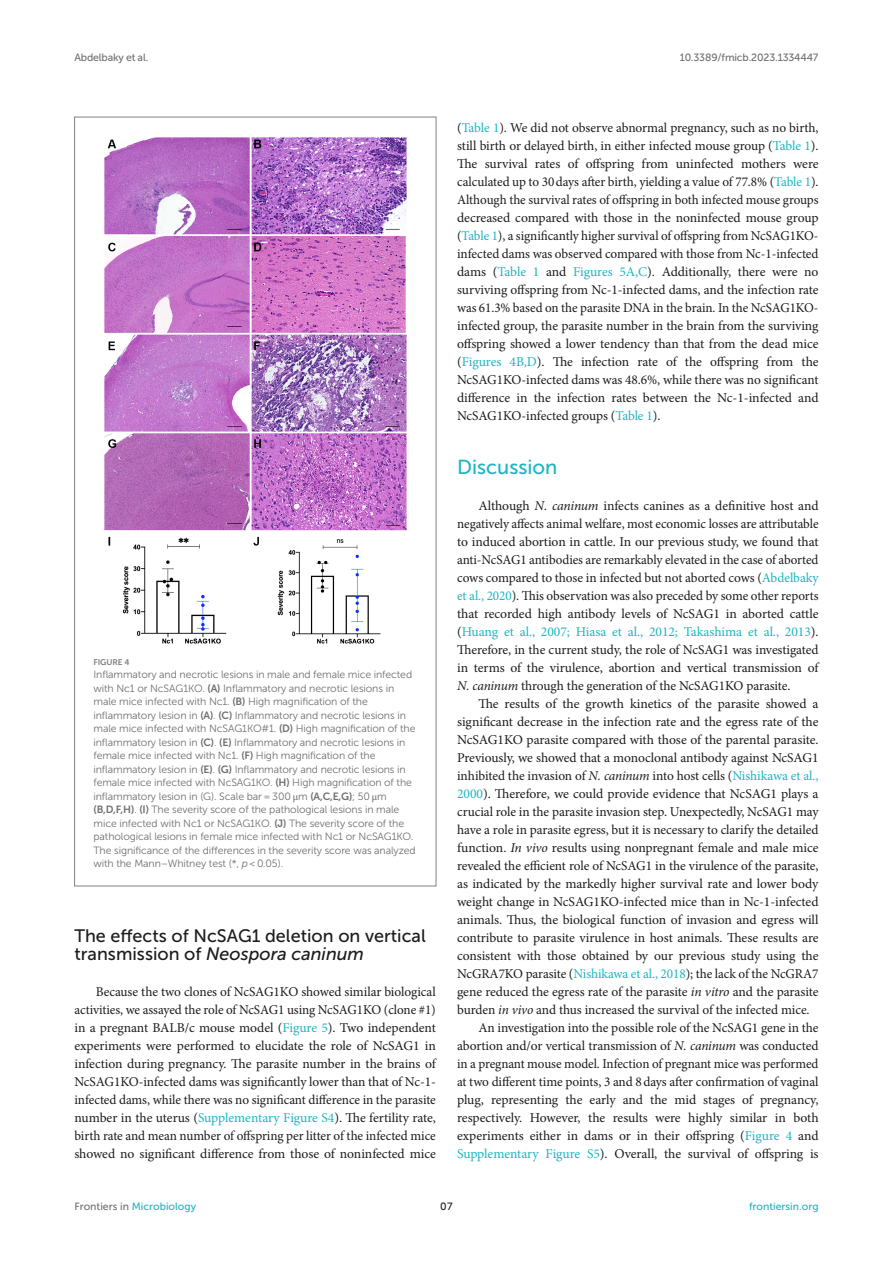
<style>
.page{position:relative;width:893px;height:1263px;background:#fff}
.page>*{position:absolute;margin:0;border:0;box-sizing:border-box;transform-origin:0 0}
.HEAD_1{font:20.25px "Museo Sans 500";color:#1db5c3}
.HEAD_2{font:18px/18px "Museo Sans 500";color:#1b1c1b}
.TEXT_FLUSH{font:13.5px/18px "Minion Pro";letter-spacing:-.005em;color:#1b1c1b;text-align:justify}
.TEXT{font:13.5px/18px "Minion Pro";letter-spacing:-.005em;color:#1b1c1b;text-align:justify}
.FIG_LEG{font:10.5px/13.5px "Museo Sans 300";letter-spacing:-.01em;color:#706f70}
.t1{font:10.5px "Museo Sans 500";letter-spacing:-.015em;color:#706f70}
.t2{font:10.5px "Museo Sans 500";color:#1db5c3}
.t3{font:10.5px "Museo Sans 500";color:#1b1c1b}
.FIG_HD{font:8.25px "Museo Sans 700";letter-spacing:-.01em;color:#7e7f7f}
.s1{font-family:"Museo Sans 700"}
.s2{font-family:"STIX General"}
.s3{font-style:italic}
.s4{color:#1db5c3}
.s5{color:#706f70}
</style>
<div class="page">
<img style="left:104px;top:137px;width:303px;height:507px">
<p class="t1" style="left:74px;top:51px;width:75px">Abdelbaky et al.</p>
<p class="t1" style="left:680px;top:51px;width:140px">10.3389/fmicb.2023.1334447</p>
<p class="FIG_HD" style="left:94px;top:657px;width:37px">FIGURE 4</p>
<p class="FIG_LEG" style="left:94px;top:668px;width:324px">Inflammatory and necrotic lesions in male and female mice infected with Nc1 or NcSAG1KO. <span class="s1">(A)</span> Inflammatory and necrotic lesions in male mice infected with Nc1. <span class="s1">(B)</span> High magnification of the inflammatory lesion in <span class="s1">(A)</span>. <span class="s1">(C)</span> Inflammatory and necrotic lesions in male mice infected with NcSAG1KO#1. <span class="s1">(D)</span> High magnification of the inflammatory lesion in <span class="s1">(C)</span>. <span class="s1">(E)</span> Inflammatory and necrotic lesions in female mice infected with Nc1. <span class="s1">(F)</span> High magnification of the inflammatory lesion in <span class="s1">(E)</span>. <span class="s1">(G)</span> Inflammatory and necrotic lesions in female mice infected with NcSAG1KO. <span class="s1">(H)</span> High magnification of the inflammatory lesion in (G). Scale bar = 300 <span class="s2">μ</span>m <span class="s1">(A,C,E,G)</span>; 50 <span class="s2">μ</span>m <span class="s1">(B,D,F,H)</span>. <span class="s1">(I)</span> The severity score of the pathological lesions in male mice infected with Nc1 or NcSAG1KO. <span class="s1">(J)</span> The severity score of the pathological lesions in female mice infected with Nc1 or NcSAG1KO.<br>The significance of the differences in the severity score was analyzed with the Mann–Whitney test (*, <span class="s3">p</span> &lt; 0.05).</p>
<p class="HEAD_2" style="left:74px;top:927px;width:353px">The effects of NcSAG1 deletion on vertical transmission of <span class="s3">Neospora caninum</span></p>
<p class="TEXT_FLUSH" style="left:74px;top:983px;width:363px;text-indent:21px">Because the two clones of NcSAG1KO showed similar biological activities, we assayed the role of NcSAG1 using NcSAG1KO (clone #1) in a pregnant BALB/c mouse model (<span class="s4">Figure 5</span>). Two independent experiments were performed to elucidate the role of NcSAG1 in infection during pregnancy. The parasite number in the brains of NcSAG1KO-infected dams was significantly lower than that of Nc-1- infected dams, while there was no significant difference in the parasite number in the uterus (<span class="s4">Supplementary Figure S4</span>). The fertility rate, birth rate and mean number of offspring per litter of the infected mice showed no significant difference from those of noninfected mice</p>
<p class="TEXT_FLUSH" style="left:457px;top:119px;width:363px">(<span class="s4">Table 1</span>). We did not observe abnormal pregnancy, such as no birth, still birth or delayed birth, in either infected mouse group (<span class="s4">Table 1</span>).<br>The survival rates of offspring from uninfected mothers were calculated up to 30days after birth, yielding a value of 77.8% (<span class="s4">Table 1</span>).<br>Although the survival rates of offspring in both infected mouse groups decreased compared with those in the noninfected mouse group (<span class="s4">Table 1</span>), a significantly higher survival of offspring from NcSAG1KO&shy;infected dams was observed compared with those from Nc-1-infected dams (<span class="s4">Table 1</span> and <span class="s4">Figures 5A,C</span>). Additionally, there were no surviving offspring from Nc-1-infected dams, and the infection rate was 61.3% based on the parasite DNA in the brain. In the NcSAG1KO&shy;infected group, the parasite number in the brain from the surviving offspring showed a lower tendency than that from the dead mice (<span class="s4">Figures 4B,D</span>). The infection rate of the offspring from the NcSAG1KO-infected dams was 48.6%, while there was no significant difference in the infection rates between the Nc-1-infected and NcSAG1KO-infected groups (<span class="s4">Table 1</span>).</p>
<p class="HEAD_1" style="left:457px;top:456px;width:102px">Discussion</p>
<p class="TEXT_FLUSH" style="left:457px;top:497px;width:363px;text-indent:21px">Although <span class="s3">N. caninum</span> infects canines as a definitive host and negatively affects animal welfare, most economic losses are attributable to induced abortion in cattle. In our previous study, we found that anti-NcSAG1 antibodies are remarkably elevated in the case of aborted cows compared to those in infected but not aborted cows (<span class="s4">Abdelbaky et al., 2020</span>). This observation was also preceded by some other reports that recorded high antibody levels of NcSAG1 in aborted cattle (<span class="s4">Huang et al., 2007; Hiasa et al., 2012; Takashima et al., 2013</span>).<br>Therefore, in the current study, the role of NcSAG1 was investigated in terms of the virulence, abortion and vertical transmission of <span class="s3">N. caninum</span> through the generation of the NcSAG1KO parasite.</p>
<p class="TEXT" style="left:457px;top:695px;width:363px;text-indent:21px">The results of the growth kinetics of the parasite showed a significant decrease in the infection rate and the egress rate of the NcSAG1KO parasite compared with those of the parental parasite.<br>Previously, we showed that a monoclonal antibody against NcSAG1 inhibited the invasion of <span class="s3">N. caninum</span> into host cells (<span class="s4">Nishikawa et al., 2000</span>). Therefore, we could provide evidence that NcSAG1 plays a crucial role in the parasite invasion step. Unexpectedly, NcSAG1 may have a role in parasite egress, but it is necessary to clarify the detailed function. <span class="s3">In vivo</span> results using nonpregnant female and male mice revealed the efficient role of NcSAG1 in the virulence of the parasite, as indicated by the markedly higher survival rate and lower body weight change in NcSAG1KO-infected mice than in Nc-1-infected animals. Thus, the biological function of invasion and egress will contribute to parasite virulence in host animals. These results are consistent with those obtained by our previous study using the NcGRA7KO parasite (<span class="s4">Nishikawa et al., 2018</span>); the lack of the NcGRA7 gene reduced the egress rate of the parasite <span class="s3">in vitro</span> and the parasite burden <span class="s3">in vivo</span> and thus increased the survival of the infected mice.</p>
<p class="TEXT" style="left:457px;top:1019px;width:363px;text-indent:21px">An investigation into the possible role of the NcSAG1 gene in the abortion and/or vertical transmission of <span class="s3">N. caninum</span> was conducted in a pregnant mouse model. Infection of pregnant mice was performed at two different time points, 3 and 8days after confirmation of vaginal plug, representing the early and the mid stages of pregnancy, respectively. However, the results were highly similar in both experiments either in dams or in their offspring (<span class="s4">Figure 4</span> and <span class="s4">Supplementary Figure S5</span>). Overall, the survival of offspring is</p>
<p class="t2" style="left:74px;top:1200px;width:123px"><span class="s5">Frontiers in</span> Microbiology</p>
<p class="t3" style="left:440px;top:1200px;width:14px">07</p>
<p class="t2" style="left:749px;top:1200px;width:71px">frontiersin.org</p>
</div>
